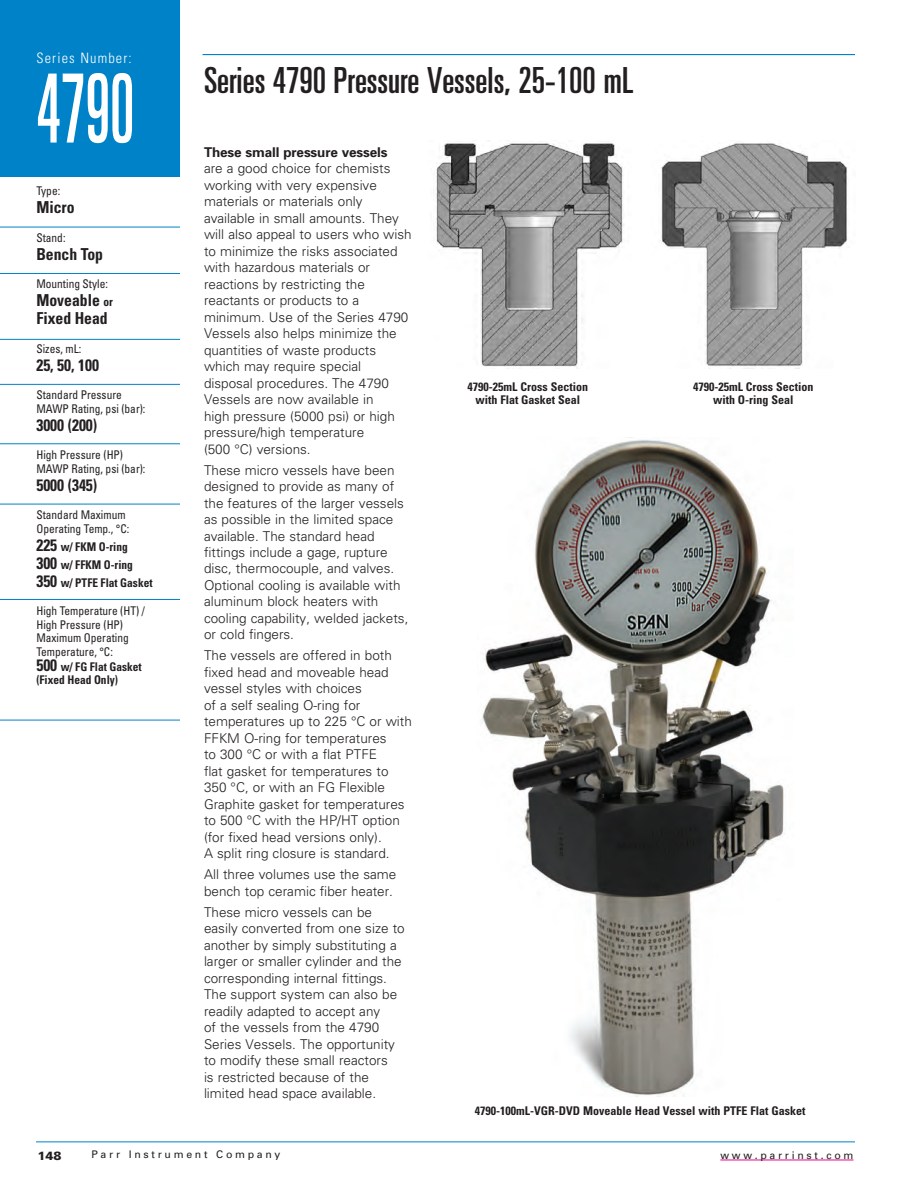
<style>
.page{position:relative;width:918px;height:1188px;background:#fff}
.page>*{position:absolute;margin:0;border:0;box-sizing:border-box;transform-origin:0 0}
.t1{font:ultra-condensed 95.55px "Univers";color:#fff;scale:.69 1}
.t2{font:ultra-condensed 36px "Univers";color:#231f20}
.Synopsis_Text{font:700 condensed 16.5px "Univers";color:#231f20;scale:.95 1}
.t3{font:300 condensed 14.4px "Univers";letter-spacing:.08em;color:#fff}
.Parr_Text_2{font:300 13.5px/16.5px "Univers";color:#231f20}
.Synopsis_Head_w_rule{font:condensed 12px/13.5px "Univers";color:#231f20;scale:.95 1}
.Captions_1_black{font:700 condensed 12px "Univers";color:#231f20}
.Synopsis_Text-2{font:700 condensed 12px/13.5px "Univers";color:#231f20;scale:.95 1}
.t4{font:900 12px "Univers";color:#231f20}
.t5{font:10.5px "Univers";letter-spacing:.26em;color:#231f20}
.s1{font-size:12px}
.s2{font-size:16.5px}
.s3{font-weight:700}
</style>
<div class="page">
<hr style="left:202px;top:54px;width:653px;height:1px;background:#0082c8">
<img style="left:481px;top:437px;width:304px;height:660px">
<img style="left:436px;top:143px;width:188px;height:226px">
<img style="left:661px;top:143px;width:187px;height:226px">
<hr style="left:720px;top:1160px;width:133px;height:1px;background:#ed028c">
<hr style="left:36px;top:1142px;width:819px;height:1px;background:#0082c8">
<hr style="left:0;top:227px;width:180px;height:1px;background:#0082c8">
<hr style="left:0;top:273px;width:180px;height:1px;background:#0082c8">
<div style="left:0;top:0;width:180px;height:176px;background:#0082c8"></div>
<hr style="left:0;top:443px;width:180px;height:1px;background:#0082c8">
<hr style="left:0;top:504px;width:180px;height:1px;background:#0082c8">
<hr style="left:0;top:599px;width:180px;height:1px;background:#0082c8">
<hr style="left:0;top:720px;width:180px;height:1px;background:#0082c8">
<hr style="left:0;top:384px;width:180px;height:1px;background:#0082c8">
<hr style="left:0;top:339px;width:180px;height:1px;background:#0082c8">
<p class="t3" style="left:36px;top:49px;width:97px">Series Number:</p>
<p class="t1" style="left:36px;top:54px;width:144px">4790</p>
<p class="Synopsis_Head_w_rule" style="left:36px;top:184px;width:27px">Type:</p>
<p class="Synopsis_Text" style="left:36px;top:197px;width:42px">Micro</p>
<p class="Synopsis_Head_w_rule" style="left:36px;top:230px;width:32px">Stand:</p>
<p class="Synopsis_Text" style="left:36px;top:244px;width:72px">Bench Top</p>
<p class="Synopsis_Head_w_rule" style="left:36px;top:277px;width:77px">Mounting Style:</p>
<p class="Synopsis_Text" style="left:36px;top:290px;width:82px">Moveable <span class="s1">or</span></p>
<p class="Synopsis_Text" style="left:36px;top:308px;width:77px">Fixed Head</p>
<p class="Synopsis_Head_w_rule" style="left:36px;top:341px;width:49px">Sizes, mL:</p>
<p class="Synopsis_Text" style="left:36px;top:355px;width:67px">25, 50, 100</p>
<p class="Synopsis_Head_w_rule" style="left:36px;top:388px;width:116px">Standard Pressure<br>MAWP Rating, psi (bar):</p>
<p class="Synopsis_Text" style="left:36px;top:415px;width:66px">3000 (200)</p>
<p class="Synopsis_Head_w_rule" style="left:36px;top:448px;width:116px">High Pressure (HP)<br>MAWP Rating, psi (bar):</p>
<p class="Synopsis_Text" style="left:36px;top:475px;width:66px">5000 (345)</p>
<p class="Synopsis_Head_w_rule" style="left:36px;top:508px;width:99px">Standard Maximum<br>Operating Temp., °C:</p>
<p class="Synopsis_Text-2" style="left:36px;top:540px;width:98px"><span class="s2">225</span> w/ FKM O-ring</p>
<p class="Synopsis_Text-2" style="left:36px;top:558px;width:103px"><span class="s2">300</span> w/ FFKM O-ring</p>
<p class="Synopsis_Text-2" style="left:36px;top:576px;width:124px"><span class="s2">350</span> w/ PTFE Flat Gasket</p>
<p class="Synopsis_Head_w_rule" style="left:36px;top:604px;width:116px">High Temperature (HT) /<br>High Pressure (HP)<br>Maximum Operating<br>Temperature, °C:</p>
<p class="Synopsis_Text-2" style="left:36px;top:660px;width:112px"><span class="s2">500</span> w/ FG Flat Gasket (Fixed Head Only)</p>
<p class="t2" style="left:204px;top:60px;width:431px">Series 4790 Pressure Vessels, 25-100 mL</p>
<p class="Parr_Text_2" style="left:204px;top:143px;width:209px"><span class="s3">These small pressure vessels<br></span>are a good choice for chemists working with very expensive materials or materials only available in small amounts. They will also appeal to users who wish to minimize the risks associated with hazardous materials or reactions by restricting the reactants or products to a minimum. Use of the Series 4790<br>Vessels also helps minimize the quantities of waste products which may require special disposal procedures. The 4790<br>Vessels are now available in<br>high pressure (5000 psi) or high pressure/high temperature<br>(500 °C) versions.</p>
<p class="Parr_Text_2" style="left:204px;top:461px;width:206px">These micro vessels have been designed to provide as many of the features of the larger vessels as possible in the limited space available. The standard head fittings include a gage, rupture disc, thermocouple, and valves.<br>Optional cooling is available with aluminum block heaters with cooling capability, welded jackets, or cold fingers.</p>
<p class="Parr_Text_2" style="left:204px;top:647px;width:209px">The vessels are offered in both fixed head and moveable head vessel styles with choices<br>of a self sealing O-ring for temperatures up to 225 °C or with<br>FFKM O-ring for temperatures<br>to 300 °C or with a flat PTFE<br>flat gasket for temperatures to<br>350 °C, or with an FG Flexible<br>Graphite gasket for temperatures to 500 °C with the HP/HT option (for fixed head versions only).<br>A split ring closure is standard.</p>
<p class="Parr_Text_2" style="left:204px;top:866px;width:194px">All three volumes use the same bench top ceramic fiber heater.</p>
<p class="Parr_Text_2" style="left:204px;top:904px;width:202px">These micro vessels can be easily converted from one size to another by simply substituting a larger or smaller cylinder and the corresponding internal fittings.<br>The support system can also be readily adapted to accept any<br>of the vessels from the 4790<br>Series Vessels. The opportunity to modify these small reactors<br>is restricted because of the limited head space available.</p>
<p class="Captions_1_black" style="left:468px;top:379px;width:122px">4790-25mL Cross Section</p>
<p class="Captions_1_black" style="left:475px;top:393px;width:106px">with Flat Gasket Seal</p>
<p class="Captions_1_black" style="left:693px;top:379px;width:122px">4790-25mL Cross Section</p>
<p class="Captions_1_black" style="left:713px;top:393px;width:82px">with O-ring Seal</p>
<p class="Captions_1_black" style="left:475px;top:1104px;width:332px">4790-100mL-VGR-DVD Moveable Head Vessel with PTFE Flat Gasket</p>
<p class="t4" style="left:38px;top:1148px;width:26px">148</p>
<p class="t5" style="left:92px;top:1148px;width:190px">Parr Instrument Company</p>
<p class="t5" style="left:720px;top:1149px;width:135px">www.parrinst.com</p>
</div>
